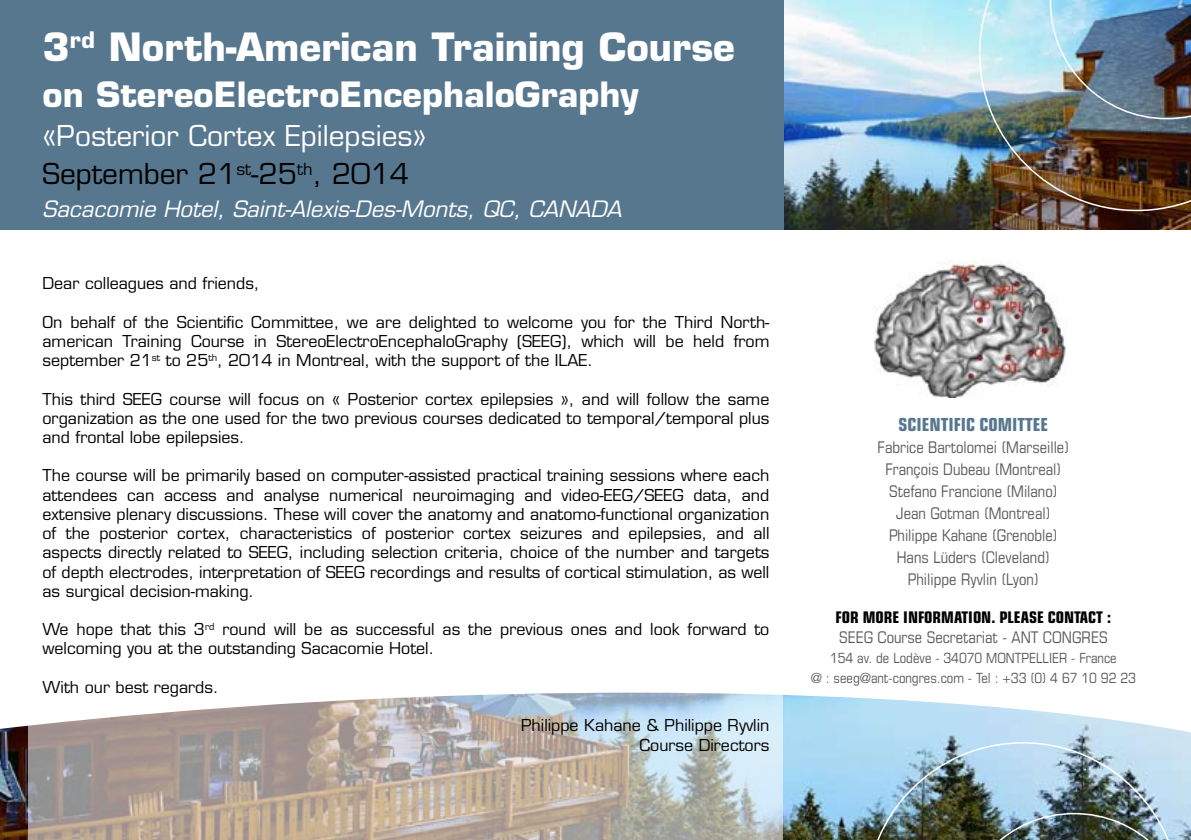
<style>
.page{position:relative;width:1191px;height:840px;background:#fff}
.page>*{position:absolute;margin:0;border:0;box-sizing:border-box;transform-origin:0 0}
.t1{font:700 38px "Eurostile";color:#fff}
.t2{font:700 34px "Eurostile";color:#fff}
.t3{font:28px/38px "Eurostile";color:#fff}
.t4{font:italic 22px "Eurostile";color:#fff}
.t5{font:700 condensed 18px "Eurostile";color:#57778f}
.t6{font:16px/19.2px "Eurostile";color:#000;text-align:justify}
.t7{font:condensed 16px/22px "Eurostile";color:#58585a;text-align:center}
.t8{font:700 condensed 16px "Eurostile";color:#000}
.t9{font:condensed 14px/20px "Eurostile";color:#58585a;text-align:center}
.s1{color:#000}
</style>
<div class="page">
<img style="left:0;top:695px;width:1191px;height:144px">
<svg style="left:28px;top:692px;width:754px;height:147px;background:#bab4af"></svg>
<div style="left:0;top:0;width:787px;height:230px;background:#57778f"></div>
<img style="left:865px;top:741px;width:326px;height:98px">
<img style="left:785px;top:0;width:406px;height:229px">
<img style="left:873px;top:260px;width:193px;height:138px">
<img style="left:979px;top:0;width:212px;height:211px">
<img style="left:1049px;top:0;width:142px;height:119px">
<h1 class="t1" style="left:43px;top:23px;width:694px">3<sup>rd</sup> North-American Training Course</h1>
<h2 class="t2" style="left:43px;top:73px;width:597px">on StereoElectroEncephaloGraphy</h2>
<h3 class="t3" style="left:43px;top:116px;width:386px">«Posterior Cortex Epilepsies»<br><span class="s1">September 21</span><sup>st</sup><span class="s1">-25</span><sup>th</sup><span class="s1">, 2014</span></h3>
<h3 class="t4" style="left:43px;top:196px;width:580px">Sacacomie Hotel, Saint-Alexis-Des-Monts, QC, CANADA</h3>
<p class="t6" style="left:43px;top:273px;width:218px">Dear colleagues and friends,</p>
<p class="t6" style="left:43px;top:312px;width:728px">On behalf of the Scientific Committee, we are delighted to welcome you for the Third North&shy;american Training Course in StereoElectroEncephaloGraphy (SEEG), which will be held from september 21<sup>st</sup> to 25<sup>th</sup>, 2014 in Montreal, with the support of the ILAE.</p>
<p class="t6" style="left:42px;top:389px;width:728px">This third SEEG course will focus on « Posterior cortex epilepsies », and will follow the same organization as the one used for the two previous courses dedicated to temporal/temporal plus and frontal lobe epilepsies.</p>
<p class="t6" style="left:42px;top:465px;width:728px">The course will be primarily based on computer-assisted practical training sessions where each attendees can access and analyse numerical neuroimaging and video-EEG/SEEG data, and extensive plenary discussions. These will cover the anatomy and anatomo-functional organization of the posterior cortex, characteristics of posterior cortex seizures and epilepsies, and all aspects directly related to SEEG, including selection criteria, choice of the number and targets of depth electrodes, interpretation of SEEG recordings and results of cortical stimulation, as well as surgical decision-making.</p>
<p class="t6" style="left:42px;top:619px;width:728px">We hope that this 3<sup>rd</sup> round will be as successful as the previous ones and look forward to welcoming you at the outstanding Sacacomie Hotel.</p>
<p class="t6" style="left:43px;top:677px;width:177px">With our best regards.</p>
<p class="t6" style="left:521px;top:715px;width:250px;text-align:right">Philippe Kahane &amp; Philippe Ryvlin<br>Course Directors</p>
<p class="t5" style="left:898px;top:413px;width:151px">SCIENTIFIC COMITTEE</p>
<p class="t7" style="left:877px;top:436px;width:193px">Fabrice Bartolomei (Marseille)<br>François Dubeau (Montreal)<br>Stefano Francione (Milano)<br>Jean Gotman (Montreal)<br>Philippe Kahane (Grenoble)<br>Hans Lüders (Cleveland)<br>Philippe Ryvlin (Lyon)</p>
<p class="t8" style="left:835px;top:607px;width:277px">FOR MORE INFORMATION. PLEASE CONTACT :</p>
<p class="t7" style="left:839px;top:625px;width:270px">SEEG Course Secretariat - ANT CONGRES</p>
<p class="t9" style="left:810px;top:647px;width:327px">154 av. de Lodève - 34070 MONTPELLIER - France<br>@ : seeg@ant-congres.com - Tel : +33 (0) 4 67 10 92 23</p>
</div>
